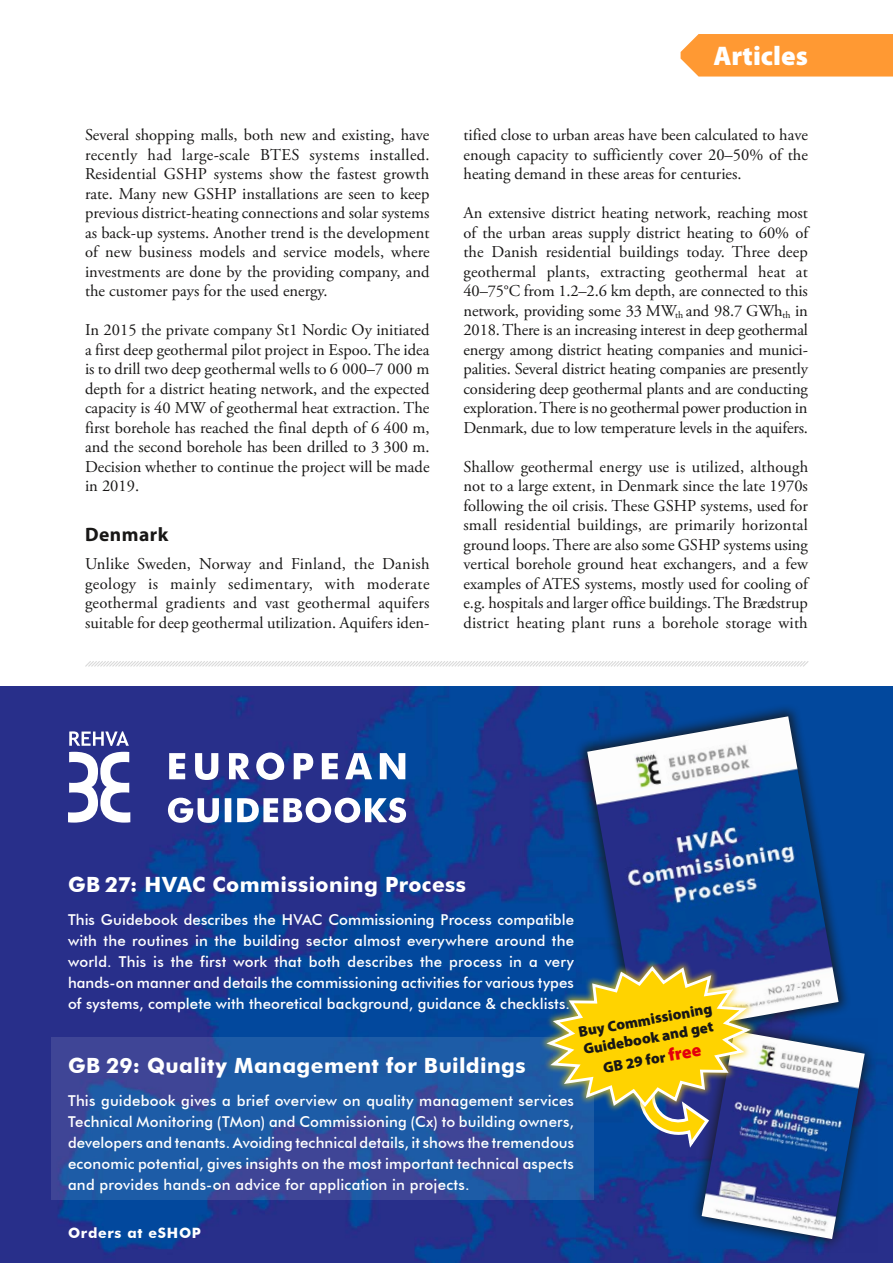
<style>
.page{position:relative;width:893px;height:1263px;background:#fff}
.page>*{position:absolute;margin:0;border:0;box-sizing:border-box;transform-origin:0 0}
.t1{font:900 27px "Myriad Pro";color:#fff}
.t2{font:700 21px "Futura BT";letter-spacing:.015em;color:#fff}
.t3{font:700 19.5px "Myriad Pro";letter-spacing:.025em;color:#181716}
.t4{font:16.5px/19.5px "Adobe Garamond Pro";color:#181716;text-align:justify}
.t5{font:500 15px/21px "Futura BT";letter-spacing:.01em;color:#fff;text-align:justify}
.t6{font:900 15px/18px "Myriad Pro";color:#181716}
.t7{font:700 14.25px "Futura BT";letter-spacing:.05em;color:#fff}
.s1{font-size:18px;color:#e3000b}
</style>
<div class="page">
<div style="left:681px;top:34px;width:212px;height:43px;background:#f93"></div>
<img style="left:0;top:686px;width:893px;height:577px">
<svg style="left:51px;top:1037px;width:542px;height:163px;background:#29539f"></svg>
<svg style="left:68px;top:752px;width:62px;height:70px"></svg>
<svg style="left:69px;top:731px;width:60px;height:15px"></svg>
<svg style="left:169px;top:752px;width:236px;height:28px"></svg>
<svg style="left:168px;top:798px;width:238px;height:25px"></svg>
<svg style="left:689px;top:1018px;width:189px;height:234px;background:#0b3f92"></svg>
<img style="left:702px;top:1031px;width:163px;height:208px">
<div style="left:574px;top:703px;width:277px;height:347px;background:#181716;opacity:.75"></div>
<img style="left:587px;top:716px;width:252px;height:321px">
<div style="left:539px;top:958px;width:219px;height:156px;background:#ffd300;opacity:.75"></div>
<svg style="left:543px;top:964px;width:212px;height:187px;background:#74827c"></svg>
<div style="left:578px;top:1005px;width:139px;height:71px;background:#ffd300"></div>
<svg style="left:85px;top:661px;width:724px;height:6px"></svg>
<p class="t4" style="left:85px;top:126px;width:346px">Several shopping malls, both new and existing, have recently had large-scale BTES systems installed.<br>Residential GSHP systems show the fastest growth rate. Many new GSHP installations are seen to keep previous district-heating connections and solar systems as back-up systems. Another trend is the development of new business models and service models, where investments are done by the providing company, and the customer pays for the used energy.</p>
<p class="t4" style="left:85px;top:321px;width:346px">In 2015 the private company St1 Nordic Oy initiated a first deep geothermal pilot project in Espoo. The idea is to drill two deep geothermal wells to 6 000–7 000 m depth for a district heating network, and the expected capacity is 40 MW of geothermal heat extraction. The first borehole has reached the final depth of 6 400 m, and the second borehole has been drilled to 3 300 m.<br>Decision whether to continue the project will be made in 2019.</p>
<p class="t3" style="left:85px;top:522px;width:85px">Denmark</p>
<p class="t4" style="left:85px;top:555px;width:346px">Unlike Sweden, Norway and Finland, the Danish geology is mainly sedimentary, with moderate geothermal gradients and vast geothermal aquifers suitable for deep geothermal utilization. Aquifers iden-</p>
<h1 class="t1" style="left:713px;top:37px;width:96px">Articles</h1>
<p class="t4" style="left:463px;top:126px;width:346px">tified close to urban areas have been calculated to have enough capacity to sufficiently cover 20–50% of the heating demand in these areas for centuries.</p>
<p class="t4" style="left:463px;top:204px;width:346px">An extensive district heating network, reaching most of the urban areas supply district heating to 60% of the Danish residential buildings today. Three deep geothermal plants, extracting geothermal heat at 40–75°C from 1.2–2.6 km depth, are connected to this network, providing some 33 MW<sub>th</sub> and 98.7 GWh<sub>th</sub> in 2018. There is an increasing interest in deep geothermal energy among district heating companies and munici&shy;palities. Several district heating companies are presently considering deep geothermal plants and are conducting exploration. There is no geothermal power production in Denmark, due to low temperature levels in the aquifers.</p>
<p class="t4" style="left:463px;top:457px;width:346px">Shallow geothermal energy use is utilized, although not to a large extent, in Denmark since the late 1970s following the oil crisis. These GSHP systems, used for small residential buildings, are primarily horizontal ground loops. There are also some GSHP systems using vertical borehole ground heat exchangers, and a few examples of ATES systems, mostly used for cooling of e.g. hospitals and larger office buildings. The Brædstrup district heating plant runs a borehole storage with</p>
<p class="t2" style="left:68px;top:871px;width:400px">GB 27: HVAC Commissioning Process</p>
<p class="t5" style="left:68px;top:909px;width:507px">This Guidebook describes the HVAC Commissioning Process compatible with the routines in the building sector almost everywhere around the world. This is the first work that both describes the process in a very hands-on manner and details the commissioning activities for various types of systems, complete with theoretical background, guidance &amp; checklists.</p>
<p class="t6" style="left:577px;top:1022px;width:137px;rotate:-10deg">Buy Commissioning<br>Guidebook and get</p>
<p class="t6" style="left:602px;top:1058px;width:101px;rotate:-10deg">GB 29 for <span class="s1">free</span></p>
<p class="t2" style="left:68px;top:1052px;width:459px">GB 29: Quality Management for Buildings</p>
<p class="t5" style="left:68px;top:1090px;width:508px">This guidebook gives a brief overview on quality management services Technical Monitoring (TMon) and Commissioning (Cx) to building owners, developers and tenants. Avoiding technical details, it shows the tremendous economic potential, gives insights on the most important technical aspects and provides hands-on advice for application in projects.</p>
<p class="t7" style="left:68px;top:1224px;width:134px">Orders at eSHOP</p>
</div>
